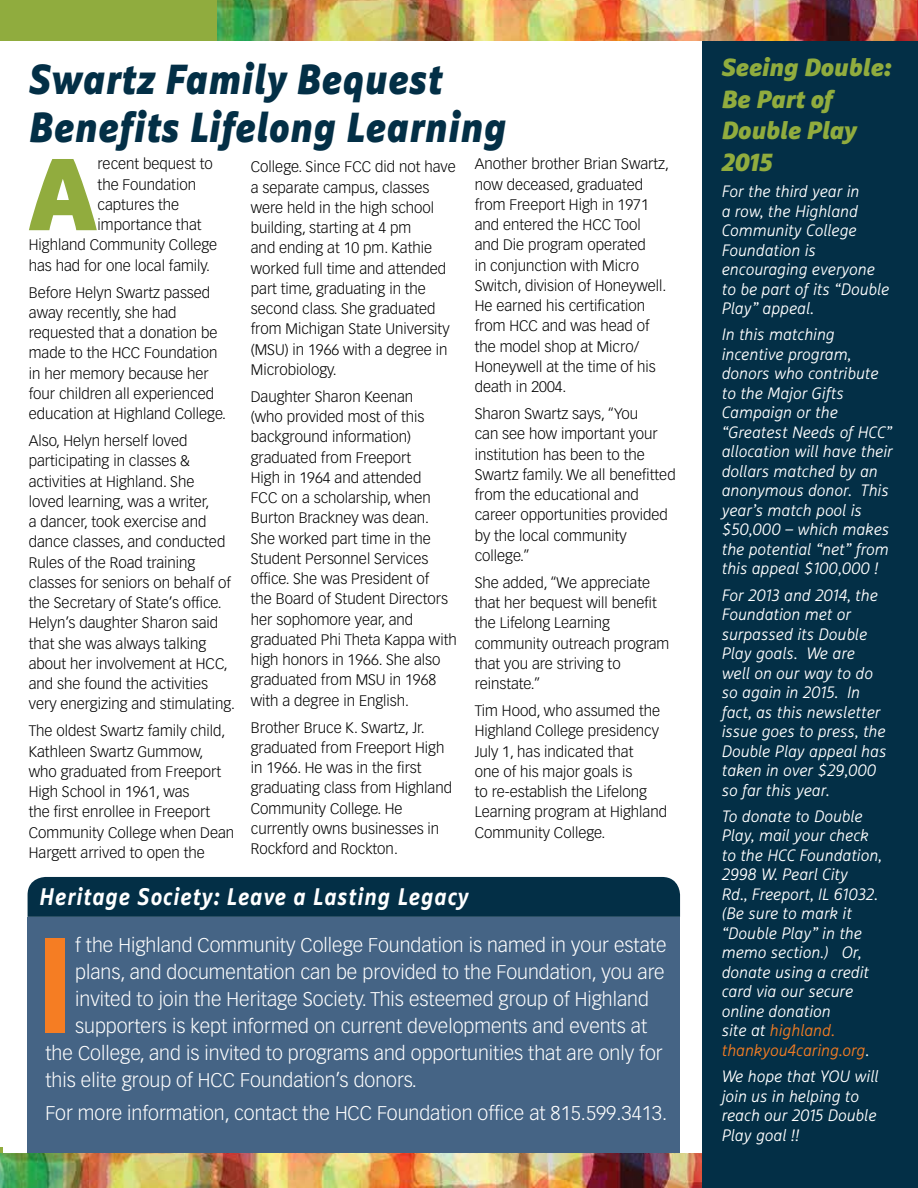
<style>
.page{position:relative;width:918px;height:1188px;background:#fff}
.page>*{position:absolute;margin:0;border:0;box-sizing:border-box;transform-origin:0 0}
.t1{font:700 133.2px "Vectora LH";color:#f57d23}
.t2{font:900 102px "Marselis OT";color:#91ac3e}
.t3{font:italic 900 42px/48px "Marselis OT";letter-spacing:.025em;color:#032f46;scale:.9 1}
.t4{font:italic 900 24.75px/31.5px "Marselis OT";color:#91ac3e}
.t5{font:italic 700 24px "Marselis OT";letter-spacing:.05em;color:#fff;scale:.9 1}
.t6{font:300 19.5px "Vectora LH";color:#fff}
.t7{font:italic 300 16.5px/19.5px "Marselis OT";color:#fff}
.t8{font:300 15px/20.2px "Vectora LH";color:#000}
.s1{color:#f57d23}
</style>
<div class="page">
<svg style="left:0;top:1148px;width:2px;height:6px"></svg>
<div style="left:0;top:0;width:222px;height:41px;background:#90ac3e"></div>
<div style="left:28px;top:917px;width:652px;height:257px;background:#456485"></div>
<img style="left:0;top:1154px;width:703px;height:34px">
<div style="left:28px;top:877px;width:652px;height:40px;background:#032f46"></div>
<div style="left:703px;top:6px;width:215px;height:1182px;background:#032f46"></div>
<img style="left:218px;top:0;width:700px;height:41px">
<h3 class="t3" style="left:29px;top:54px;width:531px">Swartz Family Bequest<br>Benefits Lifelong Learning</h3>
<p class="t8" style="left:251px;top:157px;width:206px">College. Since FCC did not have a separate campus, classes were held in the high school building, starting at 4 pm<br>and ending at 10 pm. Kathie worked full time and attended part time, graduating in the second class. She graduated from Michigan State University (MSU) in 1966 with a degree in<br>Microbiology.</p>
<p class="t8" style="left:251px;top:387px;width:207px">Daughter Sharon Keenan<br>(who provided most of this background information) graduated from Freeport<br>High in 1964 and attended<br>FCC on a scholarship, when<br>Burton Brackney was dean.<br>She worked part time in the<br>Student Personnel Services office. She was President of<br>the Board of Student Directors her sophomore year, and graduated Phi Theta Kappa with high honors in 1966. She also graduated from MSU in 1968 with a degree in English.</p>
<p class="t8" style="left:251px;top:717px;width:203px">Brother Bruce K. Swartz, Jr. graduated from Freeport High in 1966. He was in the first graduating class from Highland<br>Community College. He currently owns businesses in<br>Rockford and Rockton.</p>
<p class="t8" style="left:475px;top:154px;width:196px">Another brother Brian Swartz, now deceased, graduated from Freeport High in 1971 and entered the HCC Tool and Die program operated<br>in conjunction with Micro<br>Switch, division of Honeywell.<br>He earned his certification from HCC and was head of the model shop at Micro/<br>Honeywell at the time of his death in 2004.</p>
<p class="t8" style="left:475px;top:404px;width:202px">Sharon Swartz says, “You<br>can see how important your institution has been to the<br>Swartz family. We all benefitted from the educational and career opportunities provided by the local community college.”</p>
<p class="t8" style="left:475px;top:573px;width:196px">She added, “We appreciate that her bequest will benefit the Lifelong Learning community outreach program that you are striving to reinstate.”</p>
<p class="t8" style="left:475px;top:701px;width:194px">Tim Hood, who assumed the<br>Highland College presidency<br>July 1, has indicated that<br>one of his major goals is<br>to re-establish the Lifelong<br>Learning program at Highland<br>Community College.</p>
<h2 class="t2" style="left:28px;top:129px;width:71px">A</h2>
<p class="t8" style="left:98px;top:154px;width:117px">recent bequest to</p>
<p class="t8" style="left:98px;top:174px;width:100px">the Foundation</p>
<p class="t8" style="left:98px;top:195px;width:83px">captures the</p>
<p class="t8" style="left:98px;top:215px;width:105px">importance that</p>
<p class="t8" style="left:29px;top:235px;width:190px">Highland Community College</p>
<p class="t8" style="left:29px;top:255px;width:183px">has had for one local family.</p>
<p class="t8" style="left:29px;top:282px;width:199px">Before Helyn Swartz passed away recently, she had requested that a donation be made to the HCC Foundation in her memory because her four children all experienced education at Highland College.</p>
<p class="t8" style="left:29px;top:431px;width:208px">Also, Helyn herself loved participating in classes &amp; activities at Highland. She<br>loved learning, was a writer,<br>a dancer, took exercise and dance classes, and conducted<br>Rules of the Road training classes for seniors on behalf of the Secretary of State’s office.<br>Helyn’s daughter Sharon said that she was always talking about her involvement at HCC, and she found the activities very energizing and stimulating.</p>
<p class="t8" style="left:29px;top:721px;width:207px">The oldest Swartz family child,<br>Kathleen Swartz Gummow, who graduated from Freeport<br>High School in 1961, was<br>the first enrollee in Freeport<br>Community College when Dean<br>Hargett arrived to open the</p>
<h3 class="t5" style="left:40px;top:882px;width:478px">Heritage Society: Leave a Lasting Legacy</h3>
<h1 class="t1" style="left:36px;top:905px;width:41px">I</h1>
<h3 class="t6" style="left:75px;top:933px;width:593px">f the Highland Community College Foundation is named in your estate</h3>
<h3 class="t6" style="left:75px;top:960px;width:591px">plans, and documentation can be provided to the Foundation, you are</h3>
<h3 class="t6" style="left:75px;top:987px;width:575px">invited to join the Heritage Society. This esteemed group of Highland</h3>
<h3 class="t6" style="left:75px;top:1015px;width:573px">supporters is kept informed on current developments and events at</h3>
<h3 class="t6" style="left:45px;top:1042px;width:619px">the College, and is invited to programs and opportunities that are only for</h3>
<h3 class="t6" style="left:45px;top:1069px;width:373px">this elite group of HCC Foundation’s donors.</h3>
<h3 class="t6" style="left:45px;top:1102px;width:623px">For more information, contact the HCC Foundation office at 815.599.3413.</h3>
<h3 class="t4" style="left:722px;top:51px;width:171px">Seeing Double:<br>Be Part of<br>Double Play<br>2015</h3>
<p class="t7" style="left:722px;top:181px;width:169px">For the third year in<br>a row, the Highland<br>Community College<br>Foundation is encouraging everyone to be part of its “Double<br>Play” appeal.</p>
<p class="t7" style="left:722px;top:325px;width:173px">In this matching incentive program, donors who contribute to the Major Gifts<br>Campaign or the “Greatest Needs of HCC” allocation will have their dollars matched by an anonymous donor. This year’s match pool is $50,000 – which makes the potential “net” from this appeal $100,000 !</p>
<p class="t7" style="left:722px;top:585px;width:166px">For 2013 and 2014, the<br>Foundation met or surpassed its Double<br>Play goals. We are well on our way to do so again in 2015. In fact, as this newsletter issue goes to press, the<br>Double Play appeal has taken in over $29,000 so far this year.</p>
<p class="t7" style="left:722px;top:806px;width:162px">To donate to Double<br>Play, mail your check to the HCC Foundation,<br>2998 W. Pearl City<br>Rd., Freeport, IL 61032. (Be sure to mark it “Double Play” in the memo section.) Or, donate using a credit card via our secure online donation<br>site at <span class="s1">highland. thankyou4caring.org</span>.</p>
<p class="t7" style="left:722px;top:1066px;width:158px">We hope that YOU will join us in helping to reach our 2015 Double<br>Play goal !!</p>
</div>
